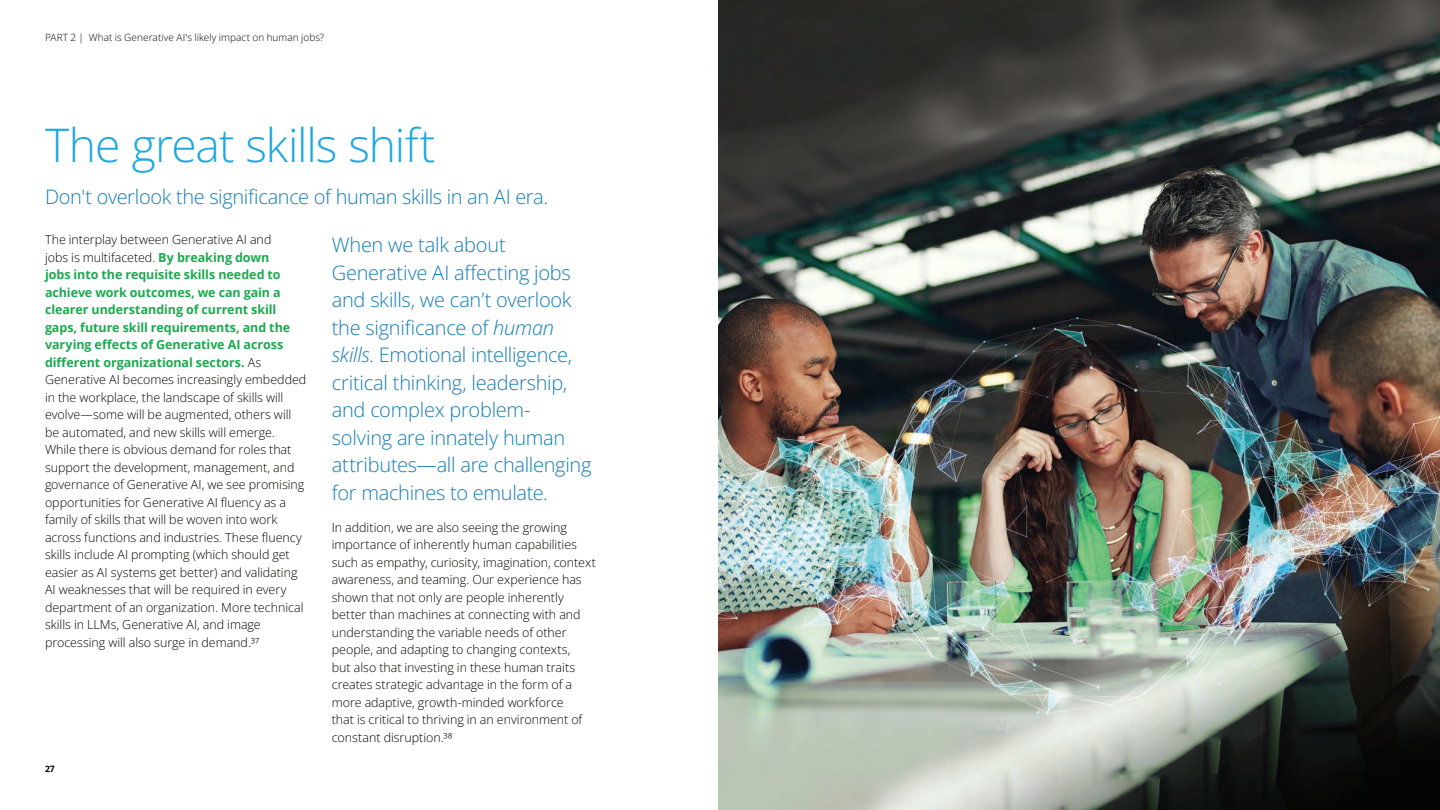
<style>
.page{position:relative;width:1440px;height:810px;background:#fff}
.page>*{position:absolute;margin:0;border:0;box-sizing:border-box;transform-origin:0 0}
.t1{font:46.25px "Open Sans";letter-spacing:-.025em;color:#1ea8e0}
.t2{font:20px/27.5px "Open Sans";letter-spacing:-.015em;color:#137db7}
.t3{font:12.5px/17.5px "Open Sans";letter-spacing:-.005em;color:#040503}
.t4{font:10px "Open Sans";letter-spacing:.005em;color:#040503}
.t5{font:700 8.75px "Open Sans";color:#040503}
.s1{font-weight:700;color:#1aaa4e}
.s2{font-style:italic}
</style>
<div class="page">
<img style="left:718px;top:0;width:722px;height:810px">
<p class="t4" style="left:45px;top:30px;width:281px">PART 2 | What is Generative AI's likely impact on human jobs?</p>
<h1 class="t1" style="left:45px;top:113px;width:392px">The great skills shift</h1>
<h2 class="t2" style="left:45px;top:182px;width:505px">Don't overlook the significance of human skills in an AI era.</h2>
<p class="t3" style="left:45px;top:231px;width:263px">The interplay between Generative AI and<br>jobs is multifaceted. <span class="s1">By breaking down<br>jobs into the requisite skills needed to achieve work outcomes, we can gain a clearer understanding of current skill gaps, future skill requirements, and the varying effects of Generative AI across different organizational sectors.</span> As Generative AI becomes increasingly embedded in the workplace, the landscape of skills will evolve—some will be augmented, others will be automated, and new skills will emerge.<br>While there is obvious demand for roles that support the development, management, and governance of Generative AI, we see promising opportunities for Generative AI fluency as a family of skills that will be woven into work across functions and industries. These fluency skills include AI prompting (which should get easier as AI systems get better) and validating AI weaknesses that will be required in every department of an organization. More technical skills in LLMs, Generative AI, and image processing will also surge in demand.37</p>
<p class="t2" style="left:332px;top:231px;width:261px">When we talk about<br>Generative AI affecting jobs and skills, we can’t overlook the significance of <span class="s2">human skills</span>. Emotional intelligence, critical thinking, leadership, and complex problem&shy;solving are innately human attributes—all are challenging for machines to emulate.</p>
<p class="t3" style="left:332px;top:518px;width:266px">In addition, we are also seeing the growing importance of inherently human capabilities such as empathy, curiosity, imagination, context awareness, and teaming. Our experience has shown that not only are people inherently better than machines at connecting with and understanding the variable needs of other people, and adapting to changing contexts,<br>but also that investing in these human traits creates strategic advantage in the form of a more adaptive, growth-minded workforce<br>that is critical to thriving in an environment of constant disruption.38</p>
<p class="t5" style="left:45px;top:762px;width:11px">27</p>
</div>
